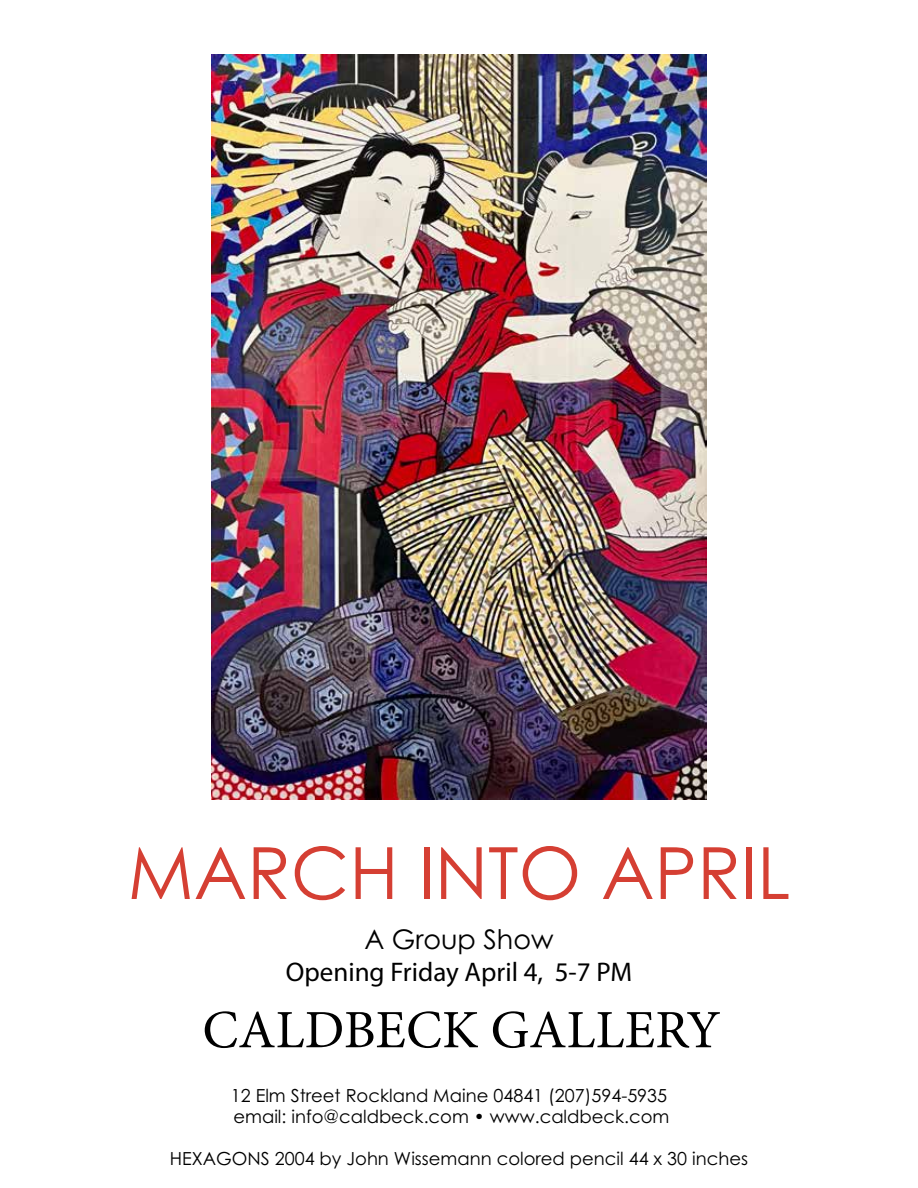
<style>
.page{position:relative;width:918px;height:1188px;background:#fff}
.page>*{position:absolute;margin:0;border:0;box-sizing:border-box;transform-origin:0 0}
.t1{font:72px "Century Gothic Pro";color:#d53f33}
.t2{font:54px "Minion Pro";color:#000}
.t3{font:27px "Myriad Pro";color:#000}
.t4{font:27px "Century Gothic Pro";color:#000}
.t5{font:18px/21.6px "Century Gothic Pro";color:#000}
</style>
<div class="page">
<img style="left:212px;top:54px;width:494px;height:745px">
<h1 class="t1" style="left:128px;top:829px;width:664px">MARCH INTO APRIL</h1>
<h3 class="t4" style="left:364px;top:922px;width:191px">A Group Show</h3>
<h3 class="t3" style="left:286px;top:955px;width:348px">Opening Friday April 4, 5-7 PM</h3>
<h2 class="t2" style="left:202px;top:994px;width:520px">CALDBECK GALLERY</h2>
<p class="t5" style="left:231px;top:1084px;width:440px">12 Elm Street Rockland Maine 04841 (207)594-5935 email: info@caldbeck.com • www.caldbeck.com</p>
<p class="t5" style="left:170px;top:1148px;width:580px">HEXAGONS 2004 by John Wissemann colored pencil 44 x 30 inches</p>
</div>
